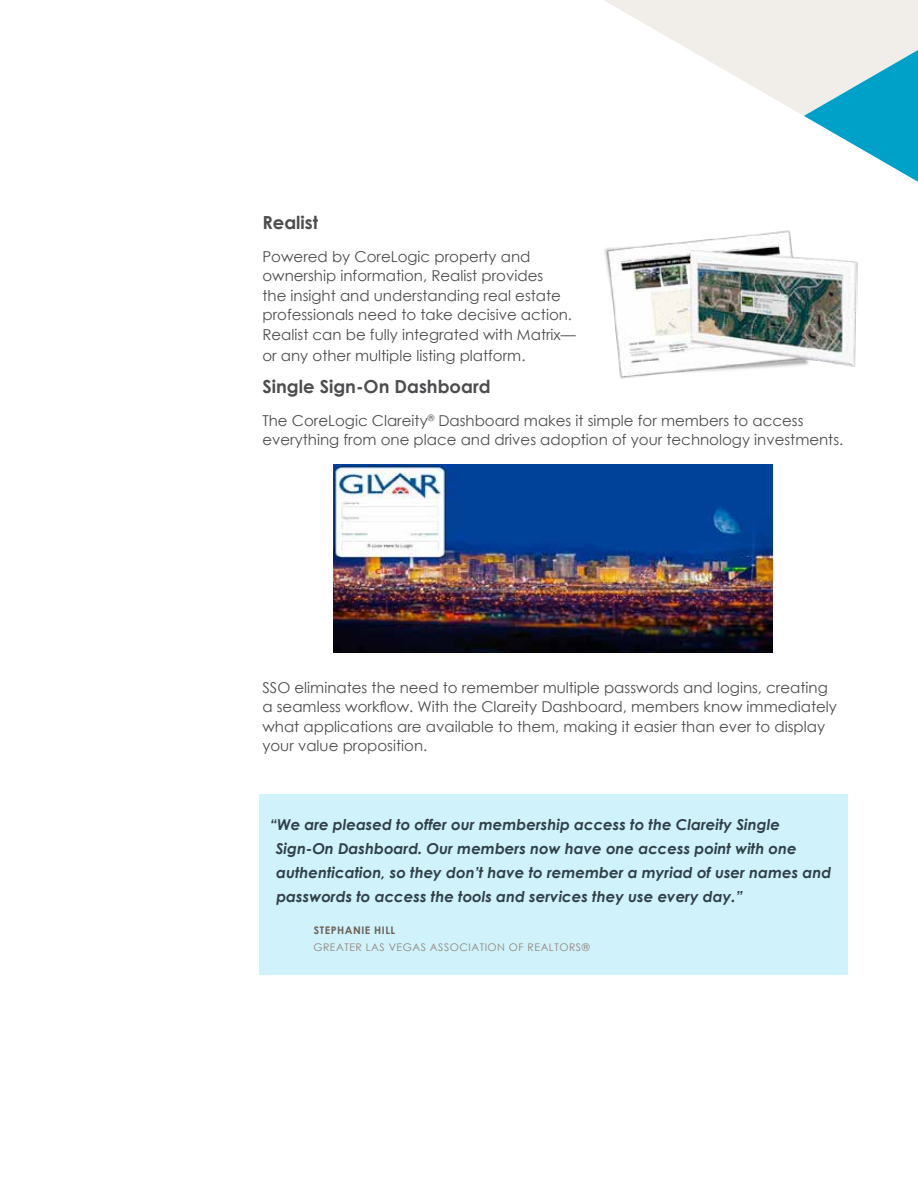
<style>
.page{position:relative;width:918px;height:1188px;background:#fff}
.page>*{position:absolute;margin:0;border:0;box-sizing:border-box;transform-origin:0 0}
.t1{font:700 18px "Century Gothic";color:#4d4d4f}
.t2{font:15px/19.5px "Century Gothic";color:#4d4d4f}
.t3{font:italic 700 15px/24px "Century Gothic";color:#304049}
.t4{font:10.5px "Century Gothic";letter-spacing:.05em;color:#92837a}
.t5{font:700 10.5px "Century Gothic";letter-spacing:.05em;color:#6d6055}
</style>
<div class="page">
<svg style="left:604px;top:0;width:314px;height:182px"></svg>
<img style="left:334px;top:465px;width:438px;height:188px">
<div style="left:259px;top:795px;width:589px;height:180px;background:#cff2fb"></div>
<img style="left:604px;top:230px;width:253px;height:149px">
<p class="t1" style="left:262px;top:209px;width:57px">Realist</p>
<p class="t2" style="left:262px;top:247px;width:315px">Powered by CoreLogic property and ownership information, Realist provides<br>the insight and understanding real estate professionals need to take decisive action.<br>Realist can be fully integrated with Matrix—</p>
<p class="t2" style="left:262px;top:346px;width:265px">or any other multiple listing platform.</p>
<p class="t1" style="left:262px;top:373px;width:230px">Single Sign-On Dashboard</p>
<p class="t2" style="left:262px;top:410px;width:582px">The CoreLogic Clareity<sup>®</sup> Dashboard makes it simple for members to access everything from one place and drives adoption of your technology investments.</p>
<p class="t2" style="left:262px;top:677px;width:576px">SSO eliminates the need to remember multiple passwords and logins, creating a seamless workflow. With the Clareity Dashboard, members know immediately what applications are available to them, making it easier than ever to display your value proposition.</p>
<p class="t3" style="left:276px;top:812px;width:557px;text-indent:-6px">“We are pleased to offer our membership access to the Clareity Single Sign-On Dashboard. Our members now have one access point with one authentication, so they don’t have to remember a myriad of user names and passwords to access the tools and services they use every day.”</p>
<p class="t5" style="left:314px;top:923px;width:83px">STEPHANIE HILL</p>
<p class="t4" style="left:313px;top:940px;width:278px">GREATER LAS VEGAS ASSOCIATION OF REALTORS®</p>
</div>
